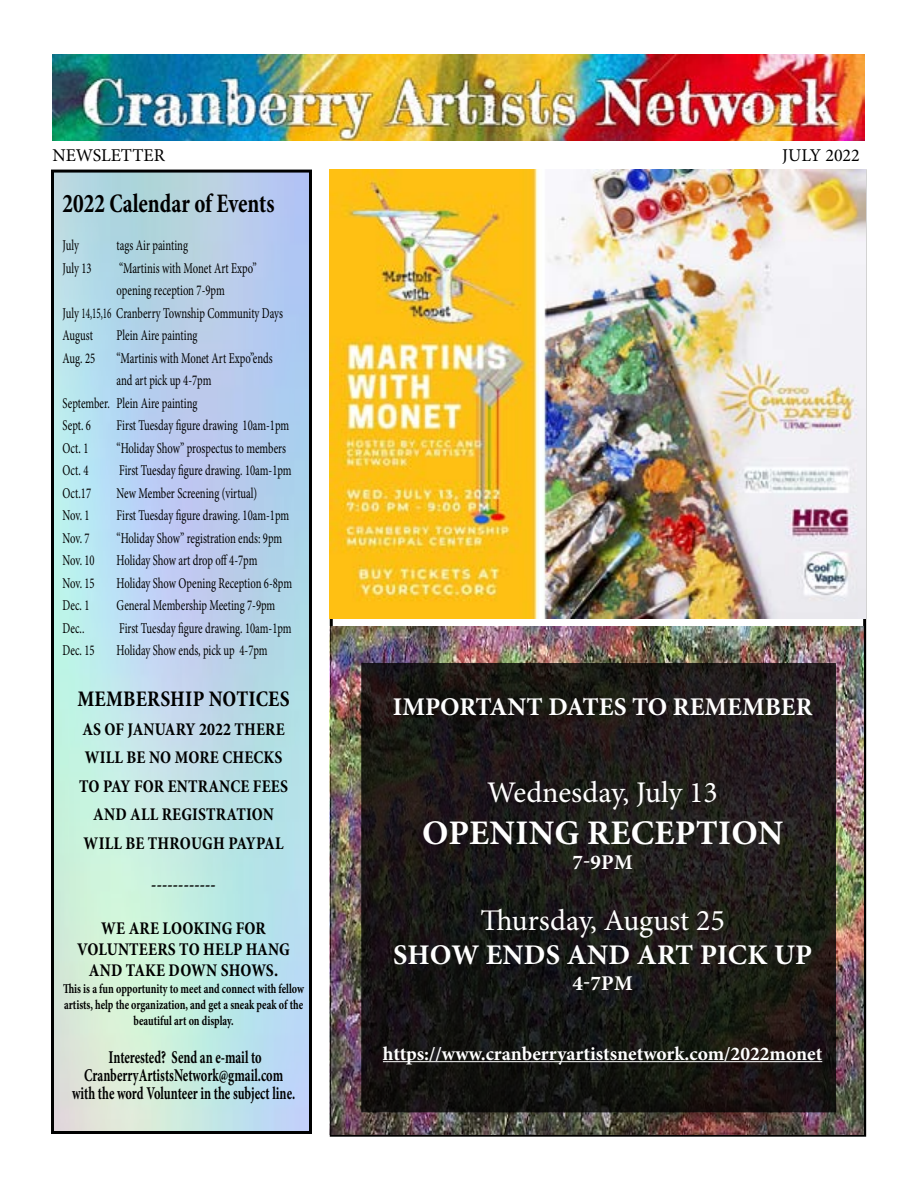
<style>
.page{position:relative;width:918px;height:1188px;background:#fff}
.page>*{position:absolute;margin:0;border:0;box-sizing:border-box;transform-origin:0 0}
.t1{font:700 34.5px "Minion Pro";letter-spacing:.01em;color:#fff}
.t2{font:30px "Minion Pro";color:#fff}
.t3{font:700 28.5px "Minion Pro";letter-spacing:.01em;color:#fff}
.t4{font:700 condensed 27px "Minion Pro";color:#000;scale:.84 1}
.t5{font:700 25.5px "Minion Pro";color:#fff}
.t6{font:700 condensed 22.5px "Minion Pro";letter-spacing:.01em;color:#000;scale:.94 1}
.t7{font:700 21px "Minion Pro";letter-spacing:.01em;color:#fff}
.t8{font:700 19.5px "Minion Pro";color:#fff}
.t9{font:700 condensed 18px/28.5px "Minion Pro";letter-spacing:.01em;color:#000;text-align:center;scale:.94 1}
.t10{font:700 18px/18px "Minion Pro";color:#000;text-align:center;scale:.75 1}
.t11{font:18px "Minion Pro";color:#000}
.t12{font:15px "Minion Pro";color:#000;scale:.71 1}
.t13{font:700 13.5px/16.2px "Minion Pro";color:#000;text-align:center;scale:.75 1}
</style>
<div class="page">
<img style="left:330px;top:626px;width:533px;height:509px">
<svg style="left:364px;top:666px;width:469px;height:443px;background:#1b1816"></svg>
<div style="left:361px;top:663px;width:475px;height:449px;border:2px solid #000"></div>
<hr style="left:383px;top:1061px;width:439px;height:1px;background:#fff">
<div style="left:51px;top:170px;width:261px;height:964px;border:3px solid #000"></div>
<img style="left:52px;top:54px;width:813px;height:87px">
<img style="left:330px;top:169px;width:536px;height:449px">
<p class="t11" style="left:52px;top:143px;width:114px">NEWSLETTER</p>
<p class="t11" style="left:782px;top:143px;width:79px">JULY 2022</p>
<h3 class="t4" style="left:63px;top:185px;width:254px">2022 Calendar of Events</h3>
<p class="t12" style="left:63px;top:235px;width:25px">July</p>
<p class="t12" style="left:117px;top:235px;width:102px">tags Air painting</p>
<p class="t12" style="left:63px;top:258px;width:42px">July 13</p>
<p class="t12" style="left:119px;top:258px;width:196px">“Martinis with Monet Art Expo”</p>
<p class="t12" style="left:117px;top:280px;width:154px">opening reception 7-9pm</p>
<p class="t12" style="left:63px;top:303px;width:312px">July 14,15,16 Cranberry Township Community Days</p>
<p class="t12" style="left:63px;top:325px;width:44px">August</p>
<p class="t12" style="left:117px;top:325px;width:115px">Plein Aire painting</p>
<p class="t12" style="left:63px;top:348px;width:48px">Aug. 25</p>
<p class="t12" style="left:117px;top:348px;width:221px">“Martinis with Monet Art Expo”ends</p>
<p class="t12" style="left:117px;top:370px;width:135px">and art pick up 4-7pm</p>
<p class="t12" style="left:63px;top:393px;width:191px">September. Plein Aire painting</p>
<p class="t12" style="left:63px;top:415px;width:41px">Sept. 6</p>
<p class="t12" style="left:117px;top:415px;width:245px">First Tuesday figure drawing 10am-1pm</p>
<p class="t12" style="left:63px;top:438px;width:38px">Oct. 1</p>
<p class="t12" style="left:117px;top:438px;width:240px">“Holiday Show” prospectus to members</p>
<p class="t12" style="left:63px;top:460px;width:38px">Oct. 4</p>
<p class="t12" style="left:119px;top:460px;width:245px">First Tuesday figure drawing. 10am-1pm</p>
<p class="t12" style="left:63px;top:483px;width:42px">Oct.17</p>
<p class="t12" style="left:117px;top:483px;width:200px">New Member Screening (virtual)</p>
<p class="t12" style="left:63px;top:505px;width:40px">Nov. 1</p>
<p class="t12" style="left:117px;top:505px;width:245px">First Tuesday figure drawing. 10am-1pm</p>
<p class="t12" style="left:63px;top:528px;width:40px">Nov. 7</p>
<p class="t12" style="left:117px;top:528px;width:235px">“Holiday Show” registration ends: 9pm</p>
<p class="t12" style="left:63px;top:550px;width:47px">Nov. 10</p>
<p class="t12" style="left:117px;top:550px;width:200px">Holiday Show art drop off 4-7pm</p>
<p class="t12" style="left:63px;top:573px;width:47px">Nov. 15</p>
<p class="t12" style="left:117px;top:573px;width:249px">Holiday Show Opening Reception 6-8pm</p>
<p class="t12" style="left:63px;top:595px;width:39px">Dec. 1</p>
<p class="t12" style="left:117px;top:595px;width:225px">General Membership Meeting 7-9pm</p>
<p class="t12" style="left:63px;top:618px;width:32px">Dec..</p>
<p class="t12" style="left:119px;top:618px;width:245px">First Tuesday figure drawing. 10am-1pm</p>
<p class="t12" style="left:63px;top:640px;width:47px">Dec. 15</p>
<p class="t12" style="left:117px;top:640px;width:214px">Holiday Show ends, pick up 4-7pm</p>
<h3 class="t6" style="left:77px;top:683px;width:227px">MEMBERSHIP NOTICES</h3>
<p class="t9" style="left:79px;top:715px;width:224px">AS OF JANUARY 2022 THERE<br>WILL BE NO MORE CHECKS<br>TO PAY FOR ENTRANCE FEES<br>AND ALL REGISTRATION<br>WILL BE THROUGH PAYPAL</p>
<p class="t9" style="left:151px;top:872px;width:70px">------------</p>
<p class="t9" style="left:77px;top:918px;width:228px;line-height:21px">WE ARE LOOKING FOR<br>VOLUNTEERS TO HELP HANG<br>AND TAKE DOWN SHOWS.</p>
<p class="t13" style="left:63px;top:980px;width:323px">This is a fun opportunity to meet and connect with fellow artists, help the organization, and get a sneak peak of the beautiful art on display.</p>
<p class="t10" style="left:72px;top:1048px;width:299px">Interested? Send an e-mail to<br>CranberryArtistsNetwork@gmail.com with the word Volunteer in the subject line.</p>
<h3 class="t5" style="left:393px;top:689px;width:421px">IMPORTANT DATES TO REMEMBER</h3>
<h2 class="t2" style="left:487px;top:773px;width:232px">Wednesday, July 13</h2>
<h1 class="t1" style="left:422px;top:808px;width:363px">OPENING RECEPTION</h1>
<h3 class="t7" style="left:573px;top:847px;width:62px">7-9PM</h3>
<h2 class="t2" style="left:480px;top:900px;width:246px">Thursday, August 25</h2>
<h3 class="t3" style="left:393px;top:935px;width:421px">SHOW ENDS AND ART PICK UP</h3>
<h3 class="t7" style="left:573px;top:968px;width:62px">4-7PM</h3>
<h3 class="t8" style="left:383px;top:1040px;width:441px">https://www.cranberryartistsnetwork.com/2022monet</h3>
</div>
